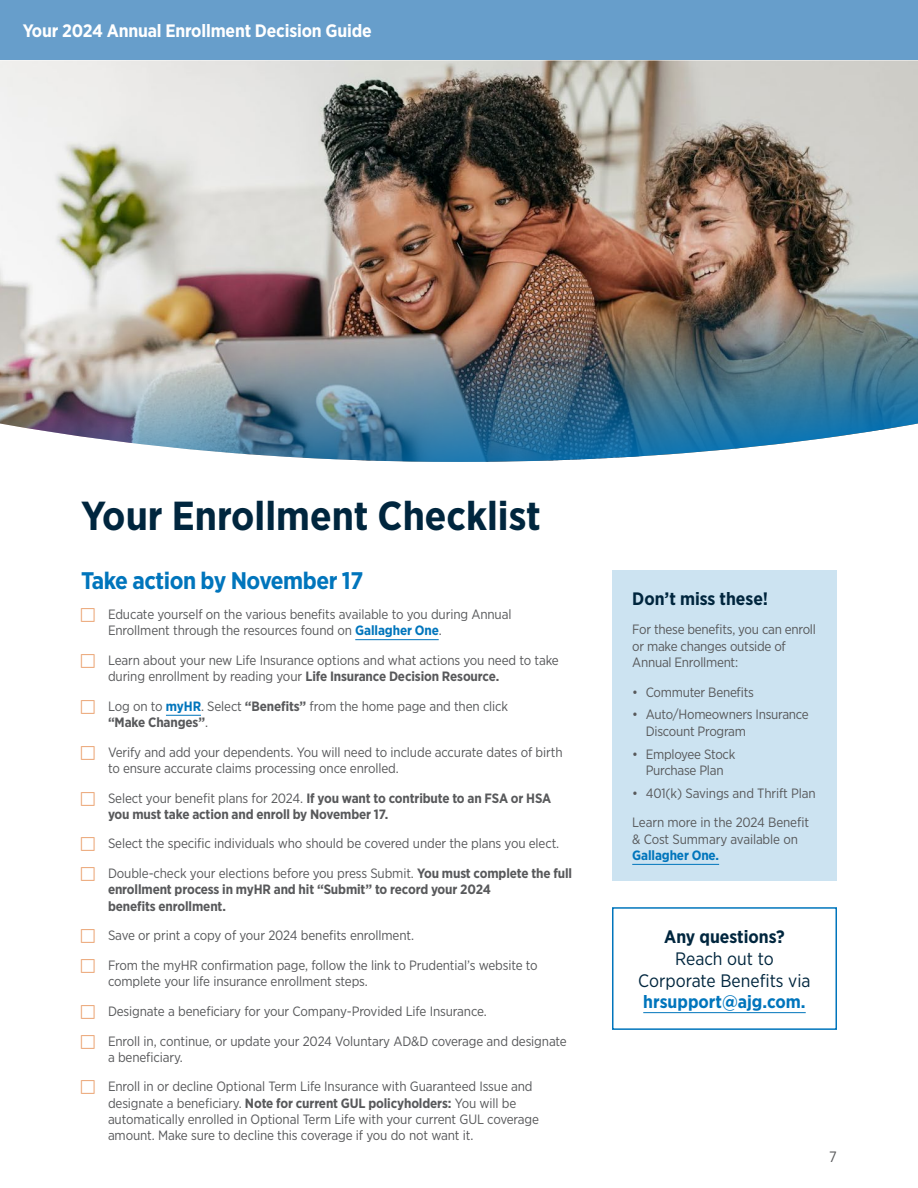
<style>
.page{position:relative;width:918px;height:1188px;background:#fff}
.page>*{position:absolute;margin:0;border:0;box-sizing:border-box;transform-origin:0 0}
.t1{font:700 40.5px "Gotham Narrow";color:#00263e}
.t2{font:700 24px "Gotham Narrow";letter-spacing:-.02em;color:#0075bc}
.t3{font:700 18px "Gotham Narrow";letter-spacing:-.01em;color:#fff}
.t4{font:18px/21.6px "Gotham Narrow";color:#00263e;text-align:center}
.t5{font:700 18px "Gotham Narrow";color:#00263e}
.t6{font:700 18px "Gotham Narrow";color:#0075bc}
.t7{font:15px "Gotham Narrow";color:#58595b}
.t8{font:13.5px/16.2px "Gotham Narrow";letter-spacing:-.01em;color:#58595b}
.t9{font:700 13.5px/16.2px "Gotham Narrow";letter-spacing:-.01em;color:#58595b}
.t10{font:700 13.5px "Gotham Narrow";letter-spacing:-.01em;color:#0075bc}
.s1{font-weight:700;color:#0075bc}
.s2{font-weight:700}
.s3{font-weight:400}
</style>
<div class="page">
<hr style="left:355px;top:639px;width:84px;height:1px;background:#0075bc">
<hr style="left:166px;top:715px;width:35px;height:1px;background:#0075bc">
<hr style="left:643px;top:1012px;width:163px;height:1px;background:#0075bc">
<div style="left:612px;top:907px;width:225px;height:123px;border:2px solid #0075bc"></div>
<div style="left:612px;top:570px;width:225px;height:310px;background:#cce3f1"></div>
<hr style="left:632px;top:864px;width:87px;height:1px;background:#0075bc">
<img style="left:0;top:60px;width:918px;height:402px">
<div style="left:0;top:0;width:918px;height:60px;background:#679ecb"></div>
<h3 class="t3" style="left:23px;top:20px;width:351px">Your 2024 Annual Enrollment Decision Guide</h3>
<h1 class="t1" style="left:81px;top:490px;width:461px">Your Enrollment Checklist</h1>
<h2 class="t2" style="left:81px;top:565px;width:284px">Take action by November 17</h2>
<p class="t8" style="left:108px;top:606px;width:405px">Educate yourself on the various benefits available to you during Annual<br>Enrollment through the resources found on <span class="s1">Gallagher One</span>.</p>
<p class="t8" style="left:108px;top:652px;width:452px">Learn about your new Life Insurance options and what actions you need to take during enrollment by reading your <span class="s2">Life Insurance Decision Resource.</span></p>
<p class="t8" style="left:108px;top:698px;width:402px">Log on to <span class="s1">myHR</span>. Select <span class="s2">“Benefits”</span> from the home page and then click <span class="s2">“Make Changes”</span>.</p>
<p class="t8" style="left:108px;top:744px;width:456px">Verify and add your dependents. You will need to include accurate dates of birth to ensure accurate claims processing once enrolled.</p>
<p class="t9" style="left:108px;top:790px;width:445px"><span class="s3">Select your benefit plans for 2024.</span> If you want to contribute to an FSA or HSA you must take action and enroll by November 17.</p>
<p class="t8" style="left:108px;top:835px;width:453px">Select the specific individuals who should be covered under the plans you elect.</p>
<p class="t9" style="left:108px;top:865px;width:466px"><span class="s3">Double-check your elections before you press Submit.</span> You must complete the full enrollment process in myHR and hit “Submit” to record your 2024<br>benefits enrollment.</p>
<p class="t8" style="left:108px;top:927px;width:308px">Save or print a copy of your 2024 benefits enrollment.</p>
<p class="t8" style="left:108px;top:957px;width:431px">From the myHR confirmation page, follow the link to Prudential’s website to complete your life insurance enrollment steps.</p>
<p class="t8" style="left:108px;top:1003px;width:380px">Designate a beneficiary for your Company-Provided Life Insurance.</p>
<p class="t8" style="left:108px;top:1032px;width:460px">Enroll in, continue, or update your 2024 Voluntary AD&amp;D coverage and designate a beneficiary.</p>
<p class="t8" style="left:108px;top:1078px;width:433px">Enroll in or decline Optional Term Life Insurance with Guaranteed Issue and designate a beneficiary. <span class="s2">Note for current GUL policyholders:</span> You will be automatically enrolled in Optional Term Life with your current GUL coverage amount. Make sure to decline this coverage if you do not want it.</p>
<h3 class="t5" style="left:632px;top:587px;width:138px">Don’t miss these!</h3>
<p class="t8" style="left:632px;top:621px;width:185px">For these benefits, you can enroll or make changes outside of<br>Annual Enrollment:</p>
<p class="t8" style="left:632px;top:683px;width:123px">• Commuter Benefits</p>
<p class="t8" style="left:646px;top:706px;width:165px;text-indent:-14px">• Auto/Homeowners Insurance<br>Discount Program</p>
<p class="t8" style="left:632px;top:746px;width:105px;text-align:center">• Employee Stock<br>Purchase Plan</p>
<p class="t8" style="left:632px;top:785px;width:185px">• 401(k) Savings and Thrift Plan</p>
<p class="t8" style="left:632px;top:814px;width:178px">Learn more in the 2024 Benefit &amp; Cost Summary available on</p>
<p class="t10" style="left:632px;top:846px;width:88px">Gallagher One.</p>
<h3 class="t5" style="left:664px;top:925px;width:122px">Any questions?</h3>
<h3 class="t4" style="left:638px;top:947px;width:174px">Reach out to<br>Corporate Benefits via</h3>
<h3 class="t6" style="left:643px;top:990px;width:164px">hrsupport@ajg.com.</h3>
<p class="t7" style="left:829px;top:1148px;width:9px">7</p>
</div>
